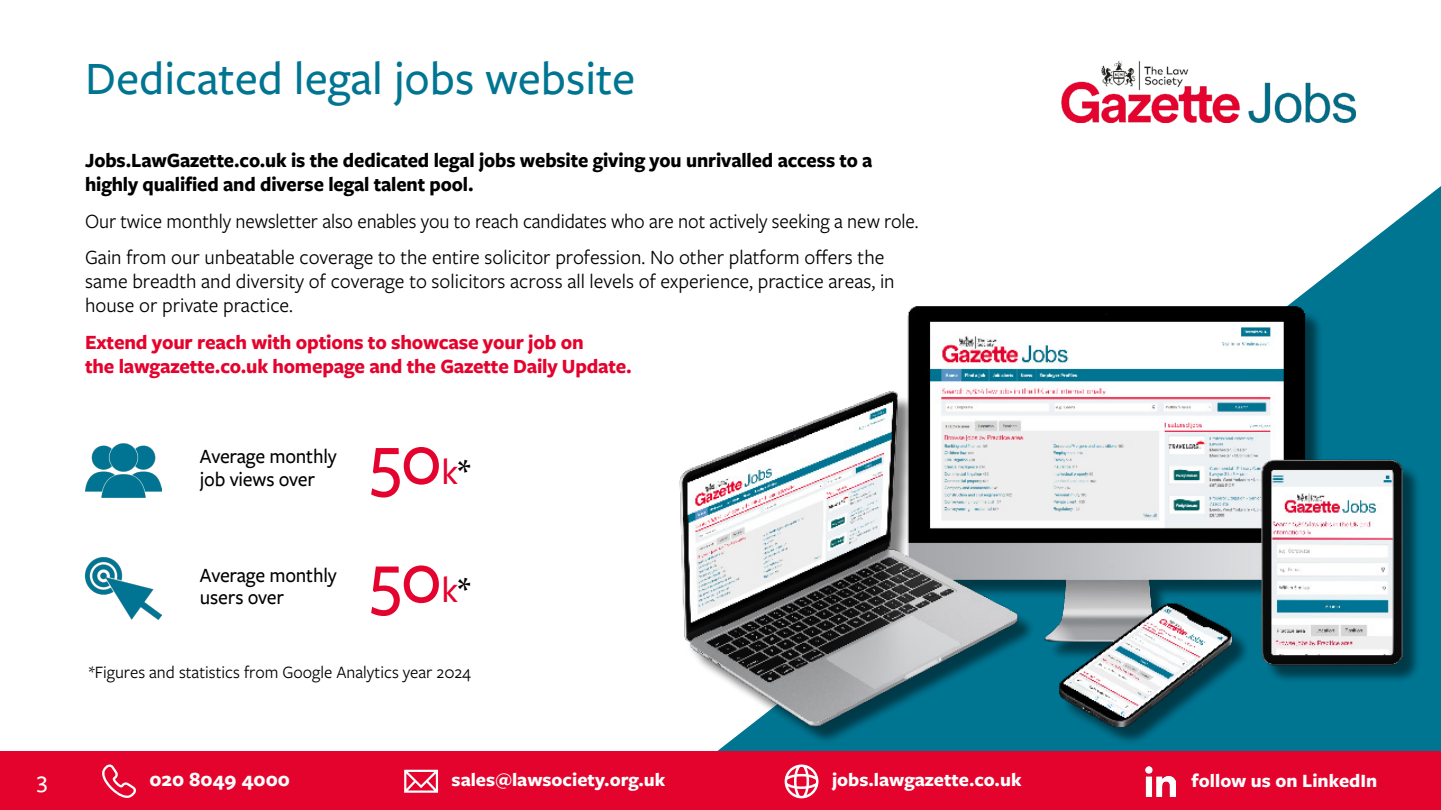
<style>
.page{position:relative;width:1441px;height:810px;background:#fff}
.page>*{position:absolute;margin:0;border:0;box-sizing:border-box;transform-origin:0 0}
.t1{font:500 75px/118.5px "Freight Sans Pro";color:#e4032e}
.t2{font:500 48px "Freight Sans Pro";color:#007592}
.t3{font:500 24px "Freight Sans Pro";color:#fff}
.t4{font:21px/36.8px "Freight Sans Pro";color:#000;scale:.95 1}
.t5{font:700 21px/24px "Freight Sans Pro";letter-spacing:-.005em;color:#000;scale:.95 1}
.t6{font:21px/24px "Freight Sans Pro";color:#000}
.t7{font:700 21px "Freight Sans Pro";letter-spacing:-.01em;color:#e4032e}
.t8{font:500 21px/22.5px "Freight Sans Pro";letter-spacing:-.01em;color:#000}
.t9{font:700 21px "Freight Sans Pro";letter-spacing:-.01em;color:#e4032c}
.t10{font:700 21px "Freight Sans Pro";color:#fff}
.t11{font:700 19.5px "Freight Sans Pro";color:#fff}
.t12{font:18px "Freight Sans Pro";color:#000}
.s1{font-size:37.5px}
.s2{font-size:37.5px;color:#000}
</style>
<div class="page">
<img style="left:85px;top:443px;width:77px;height:55px">
<img style="left:85px;top:557px;width:77px;height:63px">
<svg style="left:641px;top:187px;width:799px;height:565px"></svg>
<div style="left:682px;top:310px;width:739px;height:435px;background:#000;opacity:.5"></div>
<img style="left:675px;top:306px;width:745px;height:421px">
<div style="left:0;top:752px;width:1440px;height:58px;background:#e4032c"></div>
<svg style="left:784px;top:765px;width:34px;height:33px"></svg>
<svg style="left:404px;top:770px;width:34px;height:23px"></svg>
<svg style="left:102px;top:765px;width:34px;height:33px"></svg>
<img style="left:1145px;top:766px;width:30px;height:30px">
<img style="left:1061px;top:60px;width:294px;height:63px">
<h2 class="t2" style="left:85px;top:46px;width:551px">Dedicated legal jobs website</h2>
<p class="t5" style="left:85px;top:147px;width:830px">Jobs.LawGazette.co.uk is the dedicated legal jobs website giving you unrivalled access to a highly qualified and diverse legal talent pool.</p>
<p class="t4" style="left:85px;top:202px;width:878px">Our twice monthly newsletter also enables you to reach candidates who are not actively seeking a new role.<br>Gain from our unbeatable coverage to the entire solicitor profession. No other platform offers the</p>
<p class="t6" style="left:85px;top:269px;width:811px">same breadth and diversity of coverage to solicitors across all levels of experience, practice areas, in house or private practice.</p>
<p class="t9" style="left:85px;top:328px;width:500px">Extend your reach with options to showcase your job on</p>
<p class="t7" style="left:85px;top:352px;width:548px">the lawgazette.co.uk homepage and the Gazette Daily Update.</p>
<p class="t8" style="left:200px;top:445px;width:138px">Average monthly job views over</p>
<p class="t8" style="left:200px;top:563px;width:138px">Average monthly users over</p>
<h1 class="t1" style="left:370px;top:397px;width:102px">50<span class="s1">k</span><span class="s2">*<br></span>50<span class="s1">k</span><span class="s2">*</span></h1>
<p class="t12" style="left:89px;top:660px;width:384px">*Figures and statistics from Google Analytics year 2024</p>
<p class="t3" style="left:37px;top:765px;width:12px">3</p>
<p class="t10" style="left:149px;top:764px;width:142px">020 8049 4000</p>
<p class="t11" style="left:451px;top:766px;width:215px">sales@lawsociety.org.uk</p>
<p class="t11" style="left:832px;top:766px;width:191px">jobs.lawgazette.co.uk</p>
<p class="t11" style="left:1191px;top:767px;width:187px">follow us on LinkedIn</p>
</div>
